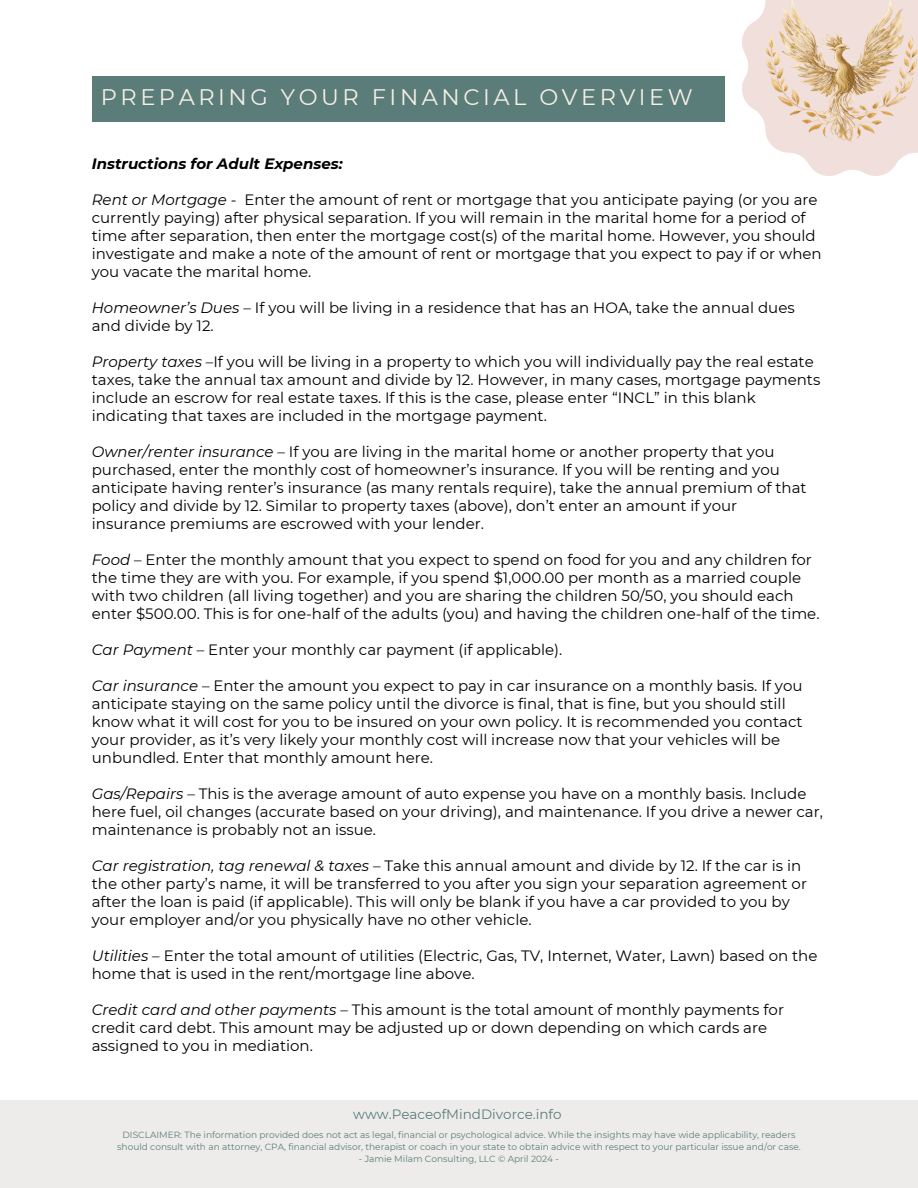
<style>
.page{position:relative;width:918px;height:1188px;background:#fff}
.page>*{position:absolute;margin:0;border:0;box-sizing:border-box;transform-origin:0 0}
.t1{font:22.5px "Montserrat";letter-spacing:.16em;color:#f5f0e6}
.t2{font:15px/18px "Montserrat";color:#000}
.t3{font:italic 700 15px "Montserrat";color:#000}
.t4{font:13.5px "Montserrat";color:#5b7d79}
.t5{font:9px/12px "Montserrat";color:#5b7d79;text-align:center}
.s1{font-style:italic}
</style>
<div class="page">
<div style="left:0;top:1100px;width:918px;height:88px;background:#edeceb"></div>
<div style="left:92px;top:76px;width:632px;height:46px;background:#5b7d79"></div>
<svg style="left:742px;top:22px;width:162px;height:154px"></svg>
<img style="left:754px;top:0;width:164px;height:156px">
<h4 class="t1" style="left:101px;top:83px;width:594px">PREPARING YOUR FINANCIAL OVERVIEW</h4>
<p class="t3" style="left:92px;top:155px;width:252px">Instructions for Adult Expenses:</p>
<h1 class="t2" style="left:92px;top:191px;width:731px"><span class="s1">Rent or Mortgage -</span> Enter the amount of rent or mortgage that you anticipate paying (or you are currently paying) after physical separation. If you will remain in the marital home for a period of time after separation, then enter the mortgage cost(s) of the marital home. However, you should investigate and make a note of the amount of rent or mortgage that you expect to pay if or when</h1>
<h2 class="t2" style="left:92px;top:263px;width:221px">you vacate the marital home.</h2>
<h2 class="t2" style="left:92px;top:299px;width:704px"><span class="s1">Homeowner’s Dues</span> – If you will be living in a residence that has an HOA, take the annual dues and divide by 12.</h2>
<h2 class="t2" style="left:92px;top:353px;width:730px"><span class="s1">Property taxes</span> –If you will be living in a property to which you will individually pay the real estate taxes, take the annual tax amount and divide by 12. However, in many cases, mortgage payments</h2>
<h3 class="t2" style="left:92px;top:389px;width:665px">include an escrow for real estate taxes. If this is the case, please enter “INCL” in this blank indicating that taxes are included in the mortgage payment.</h3>
<h3 class="t2" style="left:92px;top:443px;width:690px"><span class="s1">Owner/renter insurance</span> – If you are living in the marital home or another property that you purchased, enter the monthly cost of homeowner’s insurance. If you will be renting and you</h3>
<h3 class="t2" style="left:92px;top:479px;width:716px">anticipate having renter’s insurance (as many rentals require), take the annual premium of that policy and divide by 12. Similar to property taxes (above), don’t enter an amount if your insurance premiums are escrowed with your lender.</h3>
<h3 class="t2" style="left:92px;top:551px;width:722px"><span class="s1">Food</span> – Enter the monthly amount that you expect to spend on food for you and any children for the time they are with you. For example, if you spend $1,000.00 per month as a married couple</h3>
<h3 class="t2" style="left:92px;top:587px;width:729px">with two children (all living together) and you are sharing the children 50/50, you should each enter $500.00. This is for one-half of the adults (you) and having the children one-half of the time.</h3>
<h3 class="t2" style="left:92px;top:641px;width:472px"><span class="s1">Car Payment</span> – Enter your monthly car payment (if applicable).</h3>
<h3 class="t2" style="left:92px;top:677px;width:712px"><span class="s1">Car insurance</span> – Enter the amount you expect to pay in car insurance on a monthly basis. If you anticipate staying on the same policy until the divorce is final, that is fine, but you should still know what it will cost for you to be insured on your own policy. It is recommended you contact your provider, as it’s very likely your monthly cost will increase now that your vehicles will be unbundled. Enter that monthly amount here.</h3>
<h3 class="t2" style="left:92px;top:785px;width:733px"><span class="s1">Gas/Repairs</span> – This is the average amount of auto expense you have on a monthly basis. Include here fuel, oil changes (accurate based on your driving), and maintenance. If you drive a newer car, maintenance is probably not an issue.</h3>
<h3 class="t2" style="left:92px;top:857px;width:717px"><span class="s1">Car registration, tag renewal &amp; taxes</span> – Take this annual amount and divide by 12. If the car is in the other party’s name, it will be transferred to you after you sign your separation agreement or after the loan is paid (if applicable). This will only be blank if you have a car provided to you by your employer and/or you physically have no other vehicle.</h3>
<h3 class="t2" style="left:92px;top:947px;width:727px"><span class="s1">Utilities</span> – Enter the total amount of utilities (Electric, Gas, TV, Internet, Water, Lawn) based on the home that is used in the rent/mortgage line above.</h3>
<h3 class="t2" style="left:92px;top:1001px;width:694px"><span class="s1">Credit card and other payments</span> – This amount is the total amount of monthly payments for credit card debt. This amount may be adjusted up or down depending on which cards are assigned to you in mediation.</h3>
<h3 class="t4" style="left:353px;top:1105px;width:210px">www.PeaceofMindDivorce.info</h3>
<h3 class="t5" style="left:117px;top:1128px;width:685px">DISCLAIMER: The information provided does not act as legal, financial or psychological advice. While the insights may have wide applicability, readers should consult with an attorney, CPA, financial advisor, therapist or coach in your state to obtain advice with respect to your particular issue and/or case.</h3>
<h3 class="t5" style="left:359px;top:1152px;width:202px">- Jamie Milam Consulting, LLC © April 2024 -</h3>
</div>
